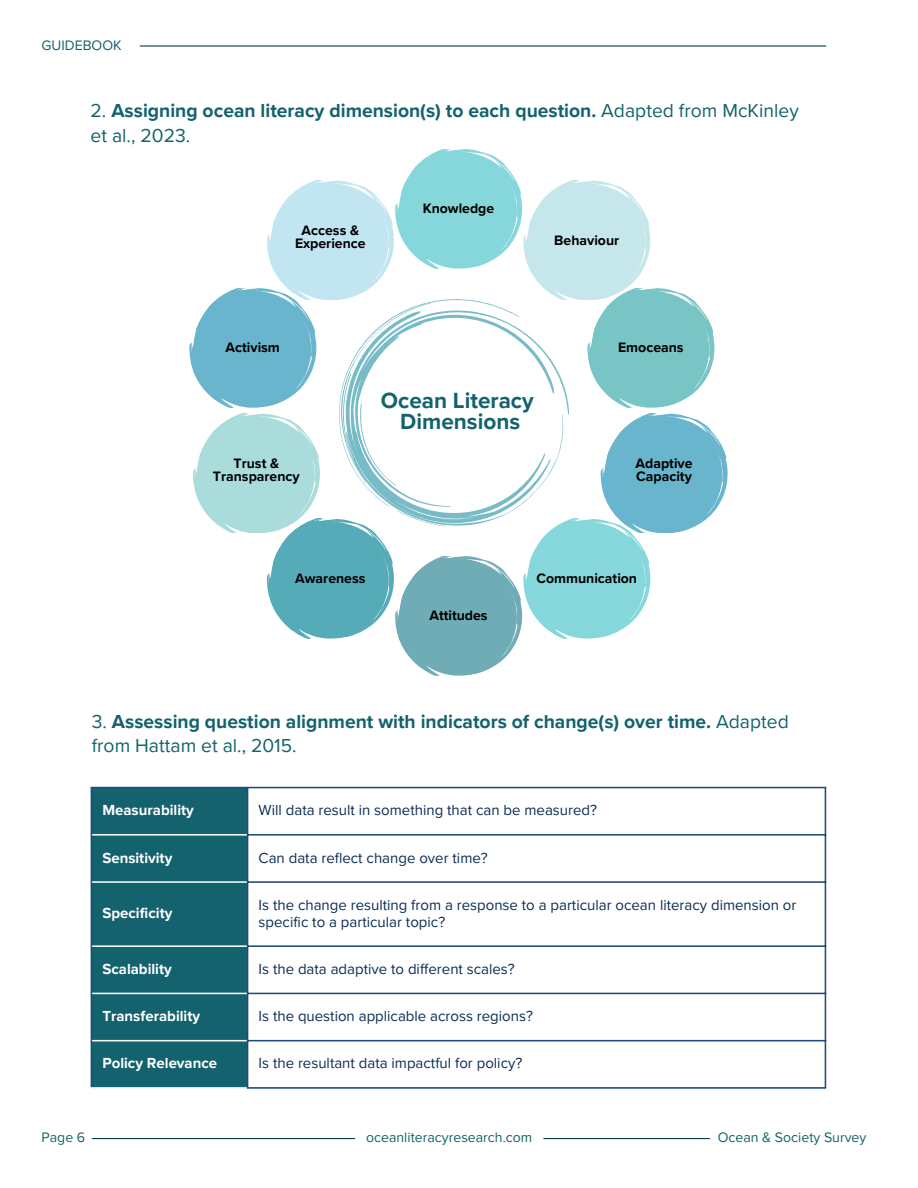
<style>
.page{position:relative;width:918px;height:1188px;background:#fff}
.page>*{position:absolute;margin:0;border:0;box-sizing:border-box;transform-origin:0 0}
.t1{font:700 22.5px/21.8px "Proxima Nova";color:#13626d;text-align:center}
.t2{font:700 19.35px/24.8px "Proxima Nova";color:#13626d}
.t3{font:15px/16.8px "Proxima Nova";color:#0d2e54}
.t4{font:700 15px "Proxima Nova";color:#fff}
.t5{font:700 14.1px/13px "Proxima Nova";color:#000;text-align:center}
.t6{font:14.1px "Proxima Nova";color:#13626d}
.s1{font-weight:400}
</style>
<div class="page">
<hr style="left:140px;top:45px;width:686px;height:2px;background:#0a4049">
<div style="left:92px;top:788px;width:155px;height:299px;background:#13626d"></div>
<hr style="left:91px;top:788px;width:1px;height:299px;background:#1f4a80">
<hr style="left:247px;top:788px;width:1px;height:299px;background:#1f4a80">
<hr style="left:825px;top:788px;width:1px;height:299px;background:#1f4a80">
<hr style="left:91px;top:787px;width:735px;height:1px;background:#1f4a80">
<hr style="left:247px;top:834px;width:579px;height:2px;background:#1f4a80">
<hr style="left:247px;top:881px;width:579px;height:2px;background:#1f4a80">
<hr style="left:247px;top:945px;width:579px;height:2px;background:#1f4a80">
<hr style="left:247px;top:993px;width:579px;height:1px;background:#1f4a80">
<hr style="left:247px;top:1040px;width:579px;height:1px;background:#1f4a80">
<hr style="left:247px;top:1087px;width:579px;height:2px;background:#1f4a80">
<hr style="left:92px;top:834px;width:155px;height:2px;background:#fff">
<hr style="left:92px;top:881px;width:155px;height:2px;background:#fff">
<hr style="left:92px;top:945px;width:155px;height:2px;background:#fff">
<hr style="left:92px;top:993px;width:155px;height:1px;background:#fff">
<hr style="left:92px;top:1040px;width:155px;height:1px;background:#fff">
<svg style="left:189px;top:149px;width:539px;height:526px"></svg>
<hr style="left:92px;top:1138px;width:263px;height:1px;background:#0a4049">
<hr style="left:543px;top:1138px;width:167px;height:1px;background:#0a4049">
<h3 class="t6" style="left:42px;top:37px;width:82px">GUIDEBOOK</h3>
<p class="t2" style="left:91px;top:99px;width:710px"><span class="s1">2.</span> Assigning ocean literacy dimension(s) to each question. <span class="s1">Adapted from McKinley et al., 2023.</span></p>
<p class="t5" style="left:295px;top:224px;width:72px">Access &amp;<br>Experience</p>
<h4 class="t5" style="left:423px;top:202px;width:73px">Knowledge</h4>
<h4 class="t5" style="left:554px;top:234px;width:66px">Behaviour</h4>
<p class="t5" style="left:226px;top:341px;width:56px">Activism</p>
<p class="t5" style="left:213px;top:457px;width:88px">Trust &amp;<br>Transparency</p>
<h2 class="t1" style="left:381px;top:390px;width:154px">Ocean Literacy<br>Dimensions</h2>
<p class="t5" style="left:618px;top:341px;width:67px">Emoceans</p>
<h4 class="t5" style="left:636px;top:457px;width:59px;text-align:left">Adaptive<br>Capacity</h4>
<p class="t5" style="left:295px;top:572px;width:72px">Awareness</p>
<h4 class="t5" style="left:429px;top:609px;width:60px">Attitudes</h4>
<h4 class="t5" style="left:536px;top:572px;width:102px">Communication</h4>
<h2 class="t2" style="left:92px;top:709px;width:699px"><span class="s1">3.</span> Assessing question alignment with indicators of change(s) over time. <span class="s1">Adapted from Hattam et al., 2015.</span></h2>
<p class="t4" style="left:102px;top:802px;width:93px">Measurability</p>
<h4 class="t3" style="left:259px;top:802px;width:340px">Will data result in something that can be measured?</h4>
<p class="t4" style="left:102px;top:849px;width:72px">Sensitivity</p>
<h4 class="t3" style="left:259px;top:850px;width:231px">Can data reflect change over time?</h4>
<p class="t4" style="left:102px;top:904px;width:72px">Specificity</p>
<h4 class="t3" style="left:259px;top:897px;width:539px">Is the change resulting from a response to a particular ocean literacy dimension or specific to a particular topic?</h4>
<p class="t4" style="left:102px;top:960px;width:71px">Scalability</p>
<h4 class="t3" style="left:259px;top:961px;width:258px">Is the data adaptive to different scales?</h4>
<p class="t4" style="left:102px;top:1007px;width:99px">Transferability</p>
<h4 class="t3" style="left:259px;top:1008px;width:276px">Is the question applicable across regions?</h4>
<p class="t4" style="left:102px;top:1055px;width:116px">Policy Relevance</p>
<h1 class="t3" style="left:259px;top:1055px;width:265px">Is the resultant data impactful for policy?</h1>
<p class="t6" style="left:42px;top:1129px;width:45px">Page 6</p>
<p class="t6" style="left:366px;top:1129px;width:168px">oceanliteracyresearch.com</p>
<p class="t6" style="left:718px;top:1129px;width:150px">Ocean &amp; Society Survey</p>
</div>
